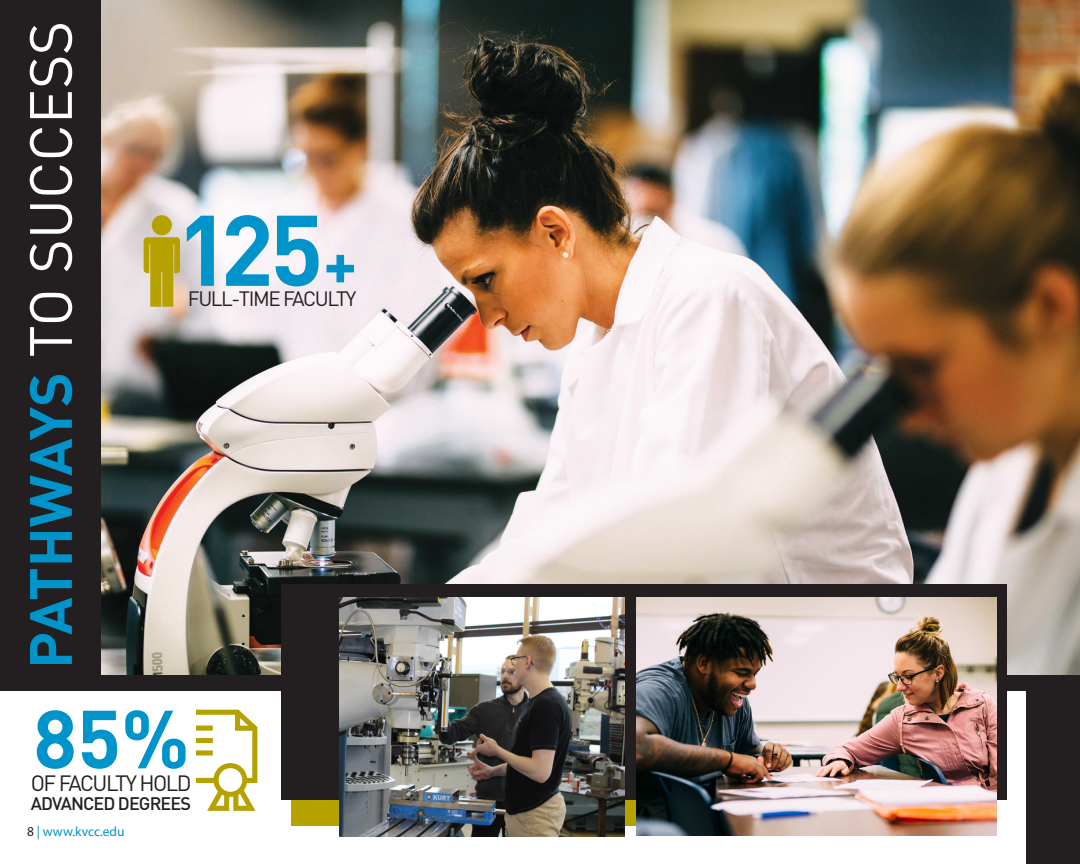
<style>
.page{position:relative;width:1080px;height:864px;background:#fff}
.page>*{position:absolute;margin:0;border:0;box-sizing:border-box;transform-origin:0 0}
.t1{font:700 98.55px "DIN Pro";color:#0094ca}
.t2{font:700 81px "DIN Pro";color:#0094ca}
.t3{font:700 62.1px "DIN Pro";color:#0094ca}
.t4{font:58.8px "DIN Pro";color:#fff}
.t5{font:21.9px "DIN Pro";letter-spacing:-.07em;color:#231f20}
.t6{font:20.55px "DIN Pro";letter-spacing:-.07em;color:#231f20}
.t7{font:500 18px "DIN Pro";letter-spacing:-.05em;color:#231f20}
.t8{font:13.5px "Myriad Pro";color:#0094ca}
.s1{font-weight:700;color:#0094ca}
.s2{color:#231f20}
</style>
<div class="page">
<div style="left:292px;top:793px;width:461px;height:33px;background:#b5a200"></div>
<div style="left:0;top:0;width:1080px;height:690px;background:#231f20"></div>
<div style="left:1026px;top:314px;width:54px;height:550px;background:#231f20"></div>
<img style="left:102px;top:0;width:978px;height:675px">
<div style="left:281px;top:584px;width:725px;height:216px;background:#231f20"></div>
<img style="left:339px;top:597px;width:285px;height:240px">
<img style="left:636px;top:597px;width:361px;height:239px">
<div style="left:152px;top:215px;width:20px;height:20px;background:#b5a200;border-radius:50%"></div>
<svg style="left:144px;top:237px;width:36px;height:70px;background:#bfad2e"></svg>
<svg style="left:197px;top:710px;width:60px;height:101px"></svg>
<p class="t4" style="left:11px;top:669px;width:650px;rotate:-90deg"><span class="s1">PATHWAYS</span> TO SUCCESS</p>
<p class="t1" style="left:177px;top:183px;width:148px">125</p>
<p class="t6" style="left:188px;top:285px;width:170px">FULL-TIME FACULTY</p>
<p class="t3" style="left:323px;top:221px;width:35px">+</p>
<p class="t2" style="left:33px;top:684px;width:158px">85%</p>
<p class="t5" style="left:31px;top:768px;width:162px">OF FACULTY HOLD</p>
<p class="t7" style="left:31px;top:791px;width:162px">ADVANCED DEGREES</p>
<p class="t8" style="left:27px;top:823px;width:99px"><span class="s2">8</span> | www.kvcc.edu</p>
</div>
